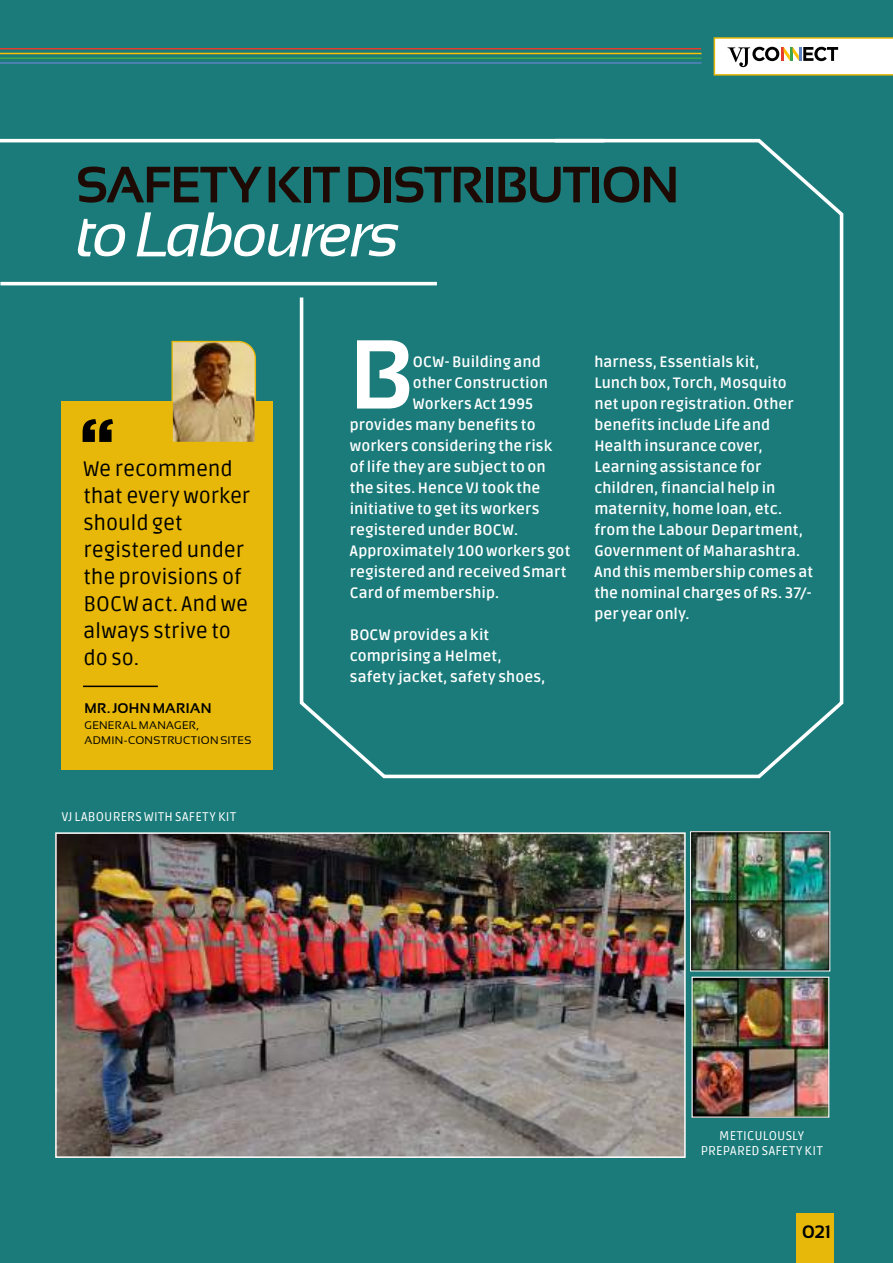
<style>
.page{position:relative;width:893px;height:1263px;background:#1a7b7a}
.page>*{position:absolute;margin:0;border:0;box-sizing:border-box;transform-origin:0 0}
.t1{font:700 97.65px "Sansation";color:#fff}
.t2{font:italic 63px "Sansation";letter-spacing:-.035em;color:#fff}
.t3{font:900 63px "Gotham";color:#000}
.t4{font:700 51px "Sansation";letter-spacing:-.025em;color:#1e0a04}
.t5{font:21px/27px "Ruda";color:#000}
.t6{font:700 18px "Sansation";color:#000}
.t7{font:700 15px/21px "Ruda";letter-spacing:.005em;color:#fff}
.t8{font:700 13.95px "Sansation";letter-spacing:.015em;color:#000}
.t9{font:12.6px/15.8px "Ruda";letter-spacing:.02em;color:#fff;text-align:center}
.t10{font:10.95px/15.8px "Sansation";letter-spacing:.025em;color:#000}
</style>
<div class="page">
<svg style="left:297px;top:138px;width:547px;height:641px"></svg>
<hr style="left:0;top:139px;width:604px;height:3px;background:#fff">
<hr style="left:0;top:282px;width:437px;height:3px;background:#fff">
<div style="left:61px;top:401px;width:212px;height:368px;background:#e7b809"></div>
<hr style="left:83px;top:686px;width:75px;height:1px;background:#000">
<img style="left:58px;top:835px;width:625px;height:320px">
<div style="left:55px;top:832px;width:631px;height:326px;border:2px solid #fff"></div>
<img style="left:694px;top:979px;width:133px;height:137px">
<div style="left:692px;top:977px;width:137px;height:141px;border:1px solid #fff"></div>
<img style="left:692px;top:833px;width:136px;height:136px">
<div style="left:690px;top:831px;width:140px;height:140px;border:1px solid #fff"></div>
<hr style="left:0;top:48px;width:701px;height:2px;background:#e53c2e">
<hr style="left:0;top:53px;width:701px;height:1px;background:#fcc100">
<hr style="left:0;top:57px;width:701px;height:2px;background:#3fa54c">
<hr style="left:0;top:62px;width:701px;height:2px;background:#5b82c2">
<img style="left:171px;top:340px;width:85px;height:102px">
<div style="left:797px;top:1214px;width:37px;height:49px;background:#e7b809"></div>
<svg style="left:714px;top:37px;width:179px;height:39px;background:#e2dfce"></svg>
<h3 class="t4" style="left:76px;top:156px;width:605px">SAFETY KIT DISTRIBUTION</h3>
<h2 class="t2" style="left:76px;top:199px;width:326px">to Labourers</h2>
<h2 class="t3" style="left:80px;top:398px;width:36px">“</h2>
<h3 class="t5" style="left:84px;top:454px;width:168px">We recommend that every worker should get registered under the provisions of<br>BOCW act. And we always strive to do so.</h3>
<p class="t8" style="left:85px;top:700px;width:128px">MR. JOHN MARIAN</p>
<p class="t10" style="left:85px;top:717px;width:168px">GENERAL MANAGER,<br>ADMIN-CONSTRUCTION SITES</p>
<p class="t9" style="left:62px;top:808px;width:176px">VJ LABOURERS WITH SAFETY KIT</p>
<h1 class="t1" style="left:350px;top:320px;width:65px">B</h1>
<p class="t7" style="left:413px;top:350px;width:129px">OCW- Building and</p>
<p class="t7" style="left:413px;top:371px;width:137px">other Construction</p>
<p class="t7" style="left:413px;top:392px;width:122px">Workers Act 1995</p>
<p class="t7" style="left:350px;top:413px;width:187px">provides many benefits to</p>
<p class="t7" style="left:350px;top:434px;width:204px">workers considering the risk</p>
<p class="t7" style="left:350px;top:455px;width:197px">of life they are subject to on</p>
<p class="t7" style="left:350px;top:476px;width:192px">the sites. Hence VJ took the</p>
<p class="t7" style="left:350px;top:497px;width:191px">initiative to get its workers</p>
<p class="t7" style="left:350px;top:518px;width:170px">registered under BOCW.</p>
<p class="t7" style="left:350px;top:539px;width:222px">Approximately 100 workers got</p>
<p class="t7" style="left:350px;top:560px;width:218px">registered and received Smart</p>
<p class="t7" style="left:350px;top:581px;width:151px">Card of membership.</p>
<p class="t7" style="left:350px;top:623px;width:197px">BOCW provides a kit comprising a Helmet, safety jacket, safety shoes,</p>
<p class="t7" style="left:594px;top:350px;width:220px">harness, Essentials kit,<br>Lunch box, Torch, Mosquito net upon registration. Other benefits include Life and<br>Health insurance cover,<br>Learning assistance for children, financial help in maternity, home loan, etc. from the Labour Department,<br>Government of Maharashtra.<br>And this membership comes at the nominal charges of Rs. 37/- per year only.</p>
<p class="t9" style="left:701px;top:1127px;width:123px">METICULOUSLY<br>PREPARED SAFETY KIT</p>
<p class="t6" style="left:802px;top:1222px;width:30px">021</p>
</div>
